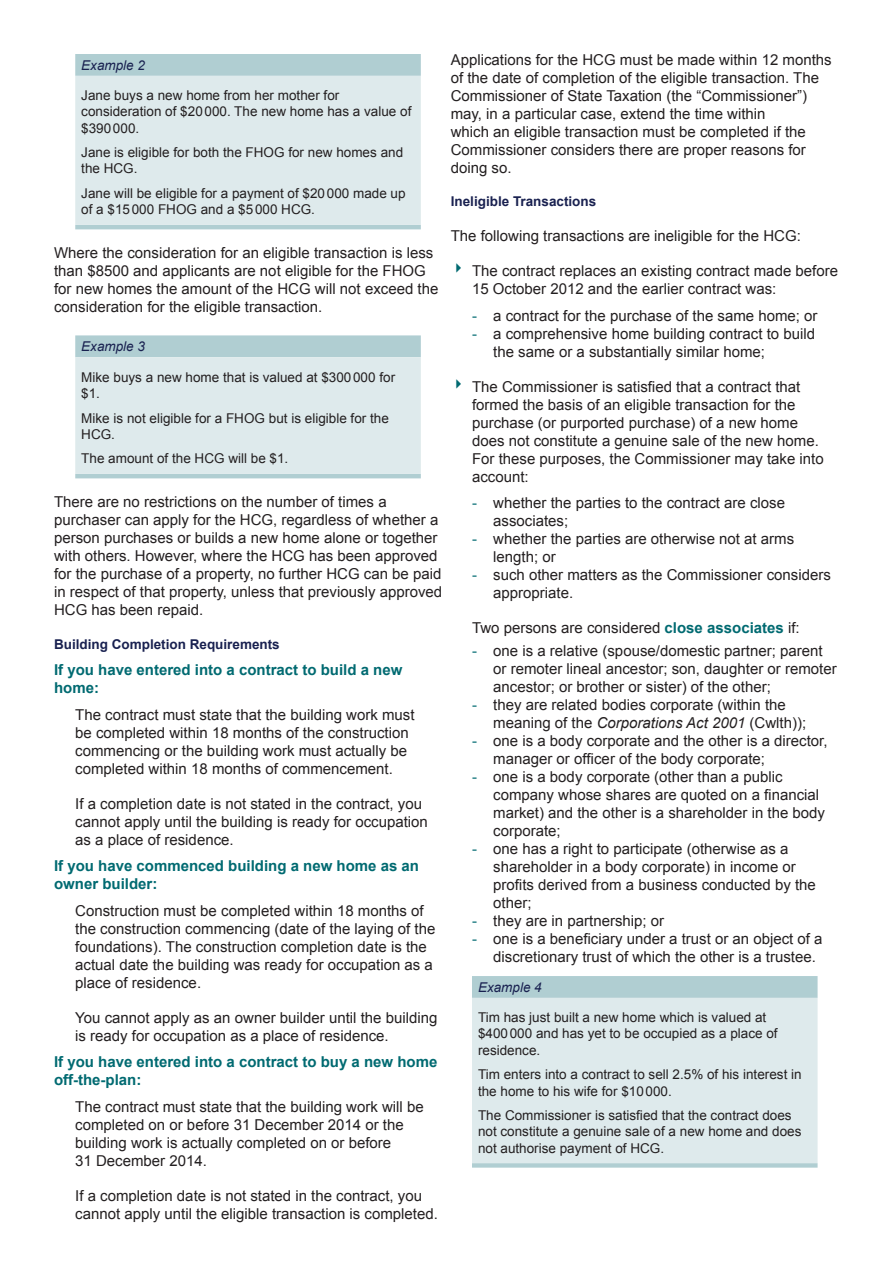
<style>
.page{position:relative;width:893px;height:1263px;background:#fff}
.page>*{position:absolute;margin:0;border:0;box-sizing:border-box;transform-origin:0 0}
.Dot_-_Indented{font:15px/18px "Arial";color:#231f20}
.Text_Indented{font:15px/18px "Arial";color:#231f20}
.Text{font:15px/18px "Arial";color:#231f20}
.Dot{font:15px/18px "Arial";color:#231f20}
.Text-2{font:700 15px/18px "Arial";color:#006a71}
.Text__l{font:13.5px/16.2px "Arial";color:#231f20}
.CONTENT_Heading_Sub{font:700 13.5px "Arial";color:#192150}
.CONTENT_Heading_Sub-2{font:italic 13.5px "Arial";color:#192150}
.s1{color:#006a71}
.s2{font-weight:700;color:#006a71}
.s3{font-style:italic}
</style>
<div class="page">
<div style="left:75px;top:54px;width:346px;height:175px;background:#b0ced2"></div>
<div style="left:75px;top:76px;width:346px;height:149px;background:#deeaec"></div>
<div style="left:75px;top:335px;width:346px;height:143px;background:#b0ced2"></div>
<div style="left:75px;top:357px;width:346px;height:117px;background:#deeaec"></div>
<svg style="left:472px;top:976px;width:346px;height:191px;background:#b1ced2"></svg>
<div style="left:472px;top:998px;width:346px;height:165px;background:#deeaec"></div>
<p class="CONTENT_Heading_Sub-2" style="left:81px;top:56px;width:65px">Example 2</p>
<p class="Text__l" style="left:81px;top:87px;width:332px">Jane buys a new home from her mother for consideration of $20000. The new home has a value of $390000.</p>
<p class="Text__l" style="left:81px;top:145px;width:323px">Jane is eligible for both the FHOG for new homes and the HCG.</p>
<p class="Text__l" style="left:81px;top:185px;width:326px">Jane will be eligible for a payment of $20000 made up of a $15000 FHOG and a $5000 HCG.</p>
<p class="Text" style="left:54px;top:244px;width:386px">Where the consideration for an eligible transaction is less than $8500 and applicants are not eligible for the FHOG for new homes the amount of the HCG will not exceed the consideration for the eligible transaction.</p>
<p class="CONTENT_Heading_Sub-2" style="left:81px;top:338px;width:65px">Example 3</p>
<p class="Text__l" style="left:81px;top:369px;width:315px">Mike buys a new home that is valued at $300000 for $1.</p>
<p class="Text__l" style="left:81px;top:410px;width:309px">Mike is not eligible for a FHOG but is eligible for the<br>HCG.</p>
<p class="Text__l" style="left:81px;top:451px;width:209px">The amount of the HCG will be $1.</p>
<p class="Text" style="left:54px;top:493px;width:390px">There are no restrictions on the number of times a purchaser can apply for the HCG, regardless of whether a person purchases or builds a new home alone or together with others. However, where the HCG has been approved for the purchase of a property, no further HCG can be paid in respect of that property, unless that previously approved HCG has been repaid.</p>
<p class="CONTENT_Heading_Sub" style="left:54px;top:635px;width:227px">Building Completion Requirements</p>
<p class="Text-2" style="left:54px;top:661px;width:350px">If you have entered into a contract to build a new home:</p>
<p class="Text_Indented" style="left:75px;top:705px;width:341px">The contract must state that the building work must be completed within 18 months of the construction commencing or the building work must actually be completed within 18 months of commencement.</p>
<p class="Text_Indented" style="left:75px;top:794px;width:354px">If a completion date is not stated in the contract, you cannot apply until the building is ready for occupation as a place of residence.</p>
<p class="Text-2" style="left:54px;top:857px;width:367px">If you have commenced building a new home as an owner builder:</p>
<p class="Text_Indented" style="left:75px;top:901px;width:362px">Construction must be completed within 18 months of the construction commencing (date of the laying of the foundations). The construction completion date is the actual date the building was ready for occupation as a place of residence.</p>
<p class="Text_Indented" style="left:75px;top:1008px;width:364px">You cannot apply as an owner builder until the building is ready for occupation as a place of residence.</p>
<p class="Text-2" style="left:54px;top:1053px;width:385px">If you have entered into a contract to buy a new home off-the-plan:</p>
<p class="Text_Indented" style="left:75px;top:1098px;width:350px">The contract must state that the building work will be completed on or before 31 December 2014 or the building work is actually completed on or before<br>31 December 2014.</p>
<p class="Text_Indented" style="left:75px;top:1187px;width:364px">If a completion date is not stated in the contract, you cannot apply until the eligible transaction is completed.</p>
<p class="Text" style="left:451px;top:51px;width:382px">Applications for the HCG must be made within 12 months of the date of completion of the eligible transaction. The Commissioner of State Taxation (the “Commissioner”) may, in a particular case, extend the time within<br>which an eligible transaction must be completed if the Commissioner considers there are proper reasons for doing so.</p>
<p class="CONTENT_Heading_Sub" style="left:451px;top:192px;width:147px">Ineligible Transactions</p>
<p class="Text" style="left:451px;top:227px;width:352px">The following transactions are ineligible for the HCG:</p>
<p class="Dot" style="left:472px;top:262px;width:367px">The contract replaces an existing contract made before<br>15 October 2012 and the earlier contract was:</p>
<p class="Dot_-_Indented" style="left:472px;top:307px;width:347px"><span class="s1">-</span> a contract for the purchase of the same home; or</p>
<p class="Dot_-_Indented" style="left:493px;top:325px;width:323px;text-indent:-21px"><span class="s1">-</span> a comprehensive home building contract to build the same or a substantially similar home;</p>
<p class="Dot" style="left:472px;top:378px;width:353px">The Commissioner is satisfied that a contract that formed the basis of an eligible transaction for the purchase (or purported purchase) of a new home does not constitute a genuine sale of the new home.<br>For these purposes, the Commissioner may take into account:</p>
<p class="Dot_-_Indented" style="left:493px;top:494px;width:293px;text-indent:-21px"><span class="s1">-</span> whether the parties to the contract are close associates;</p>
<p class="Dot_-_Indented" style="left:493px;top:530px;width:302px;text-indent:-21px"><span class="s1">-</span> whether the parties are otherwise not at arms length; or</p>
<p class="Dot_-_Indented" style="left:493px;top:566px;width:339px;text-indent:-21px"><span class="s1">-</span> such other matters as the Commissioner considers appropriate.</p>
<p class="Text_Indented" style="left:472px;top:619px;width:329px">Two persons are considered <span class="s2">close associates</span> if:</p>
<p class="Dot_-_Indented" style="left:493px;top:641px;width:345px;text-indent:-21px"><span class="s1">-</span> one is a relative (spouse/domestic partner; parent or remoter lineal ancestor; son, daughter or remoter ancestor; or brother or sister) of the other;</p>
<p class="Dot_-_Indented" style="left:493px;top:695px;width:314px;text-indent:-21px"><span class="s1">-</span> they are related bodies corporate (within the meaning of the <span class="s3">Corporations Act 2001</span> (Cwlth));</p>
<p class="Dot_-_Indented" style="left:493px;top:731px;width:336px;text-indent:-21px"><span class="s1">-</span> one is a body corporate and the other is a director, manager or officer of the body corporate;</p>
<p class="Dot_-_Indented" style="left:493px;top:767px;width:333px;text-indent:-21px"><span class="s1">-</span> one is a body corporate (other than a public company whose shares are quoted on a financial market) and the other is a shareholder in the body corporate;</p>
<p class="Dot_-_Indented" style="left:493px;top:839px;width:324px;text-indent:-21px"><span class="s1">-</span> one has a right to participate (otherwise as a shareholder in a body corporate) in income or profits derived from a business conducted by the other;</p>
<p class="Dot_-_Indented" style="left:472px;top:911px;width:194px"><span class="s1">-</span> they are in partnership; or</p>
<p class="Dot_-_Indented" style="left:493px;top:929px;width:331px;text-indent:-21px"><span class="s1">-</span> one is a beneficiary under a trust or an object of a discretionary trust of which the other is a trustee.</p>
<p class="CONTENT_Heading_Sub-2" style="left:478px;top:978px;width:65px">Example 4</p>
<p class="Text__l" style="left:478px;top:1009px;width:301px">Tim has just built a new home which is valued at $400000 and has yet to be occupied as a place of residence.</p>
<p class="Text__l" style="left:478px;top:1066px;width:325px">Tim enters into a contract to sell 2.5% of his interest in the home to his wife for $10000.</p>
<p class="Text__l" style="left:478px;top:1107px;width:325px">The Commissioner is satisfied that the contract does not constitute a genuine sale of a new home and does not authorise payment of HCG.</p>
</div>
